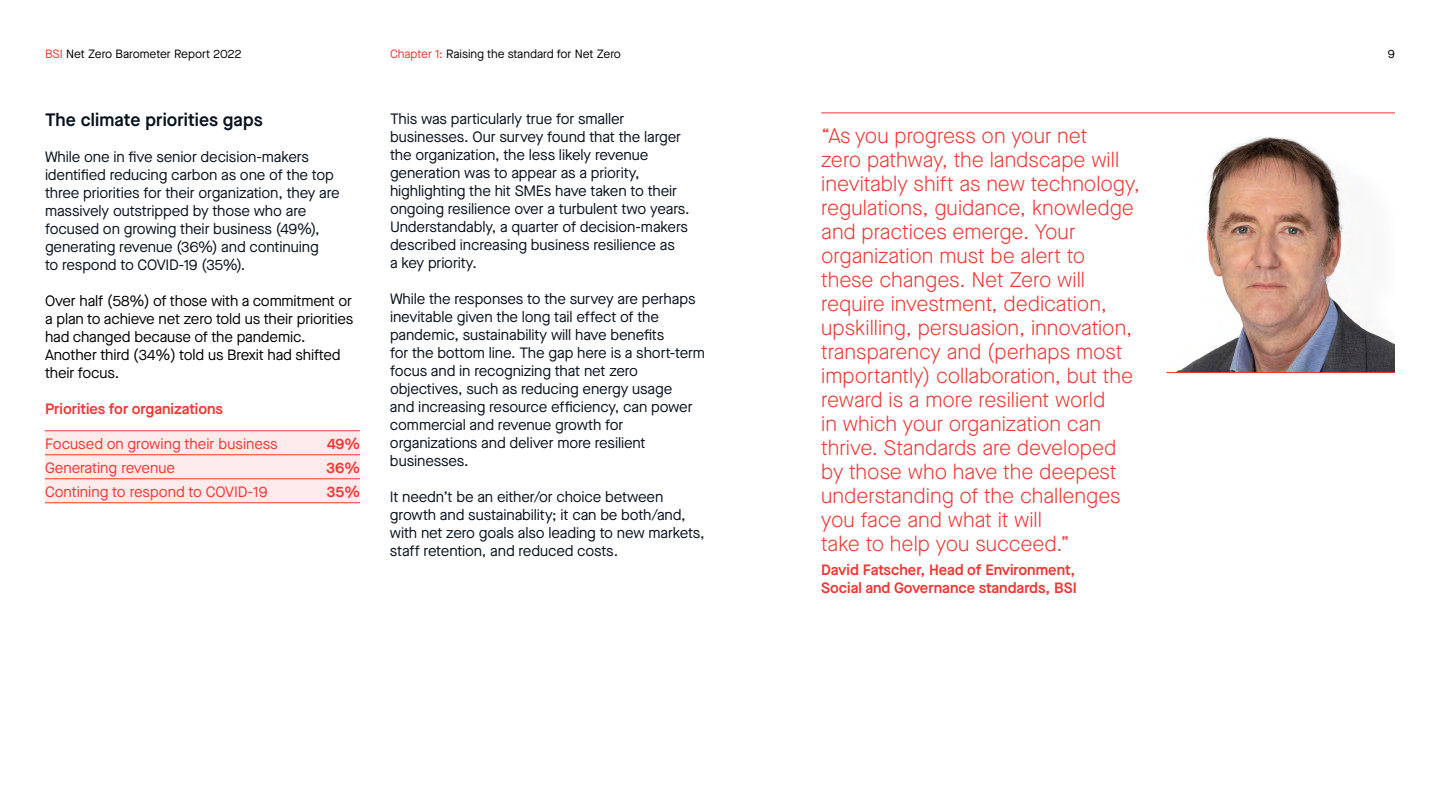
<style>
.page{position:relative;width:1440px;height:810px;background:#fff}
.page>*{position:absolute;margin:0;border:0;box-sizing:border-box;transform-origin:0 0}
.t1{font:300 21px/24px "Maison Neue";color:#f03732}
.t2{font:600 18px "Maison Neue";letter-spacing:.005em;color:#08121f}
.t3{font:15px/18px "Maison Neue";letter-spacing:-.01em;color:#08121f}
.t4{font:15px/18px "Maison Neue";letter-spacing:-.01em;color:#000}
.t5{font:600 15px/18px "Maison Neue";color:#f03732}
.t6{font:15px "Maison Neue";color:#f03732}
.t7{font:12px "Maison Neue";color:#000}
.s1{color:#f03732}
</style>
<div class="page">
<div style="left:45px;top:431px;width:315px;height:72px;background:#fdebeb"></div>
<hr style="left:45px;top:431px;width:315px;height:1px;background:#f03732">
<hr style="left:45px;top:455px;width:315px;height:1px;background:#f03732">
<hr style="left:45px;top:479px;width:315px;height:1px;background:#f03732">
<hr style="left:45px;top:503px;width:315px;height:1px;background:#f03732">
<hr style="left:821px;top:112px;width:574px;height:1px;background:#f03732">
<img style="left:1176px;top:136px;width:219px;height:236px">
<hr style="left:1166px;top:372px;width:229px;height:1px;background:#f03732">
<p class="t7" style="left:45px;top:46px;width:198px"><span class="s1">BSI</span> Net Zero Barometer Report 2022</p>
<p class="t7" style="left:390px;top:46px;width:233px"><span class="s1">Chapter 1:</span> Raising the standard for Net Zero</p>
<p class="t7" style="left:1388px;top:46px;width:9px">9</p>
<p class="t2" style="left:45px;top:107px;width:219px">The climate priorities gaps</p>
<p class="t3" style="left:45px;top:148px;width:296px">While one in five senior decision-makers identified reducing carbon as one of the top three priorities for their organization, they are massively outstripped by those who are focused on growing their business (49%), generating revenue (36%) and continuing<br>to respond to COVID-19 (35%).</p>
<p class="t4" style="left:45px;top:292px;width:310px">Over half (58%) of those with a commitment or a plan to achieve net zero told us their priorities had changed because of the pandemic.<br>Another third (34%) told us Brexit had shifted their focus.</p>
<p class="t5" style="left:45px;top:400px;width:180px">Priorities for organizations</p>
<p class="t6" style="left:45px;top:433px;width:234px">Focused on growing their business</p>
<p class="t5" style="left:327px;top:434px;width:34px">49%</p>
<p class="t6" style="left:45px;top:457px;width:132px">Generating revenue</p>
<p class="t5" style="left:326px;top:458px;width:35px">36%</p>
<p class="t6" style="left:45px;top:481px;width:224px">Contining to respond to COVID-19</p>
<p class="t5" style="left:326px;top:482px;width:35px">35%</p>
<p class="t3" style="left:390px;top:109px;width:301px">This was particularly true for smaller businesses. Our survey found that the larger the organization, the less likely revenue generation was to appear as a priority, highlighting the hit SMEs have taken to their ongoing resilience over a turbulent two years.<br>Understandably, a quarter of decision-makers described increasing business resilience as<br>a key priority.</p>
<p class="t3" style="left:390px;top:289px;width:316px">While the responses to the survey are perhaps inevitable given the long tail effect of the pandemic, sustainability will have benefits<br>for the bottom line. The gap here is a short-term focus and in recognizing that net zero objectives, such as reducing energy usage<br>and increasing resource efficiency, can power commercial and revenue growth for organizations and deliver more resilient businesses.</p>
<p class="t3" style="left:390px;top:487px;width:316px">It needn’t be an either/or choice between growth and sustainability; it can be both/and, with net zero goals also leading to new markets, staff retention, and reduced costs.</p>
<p class="t1" style="left:821px;top:124px;width:320px">“As you progress on your net<br>zero pathway, the landscape will inevitably shift as new technology, regulations, guidance, knowledge and practices emerge. Your organization must be alert to these changes. Net Zero will require investment, dedication, upskilling, persuasion, innovation, transparency and (perhaps most importantly) collaboration, but the reward is a more resilient world<br>in which your organization can thrive. Standards are developed by those who have the deepest understanding of the challenges you face and what it will<br>take to help you succeed.”</p>
<p class="t5" style="left:821px;top:561px;width:257px">David Fatscher, Head of Environment,<br>Social and Governance standards, BSI</p>
</div>
